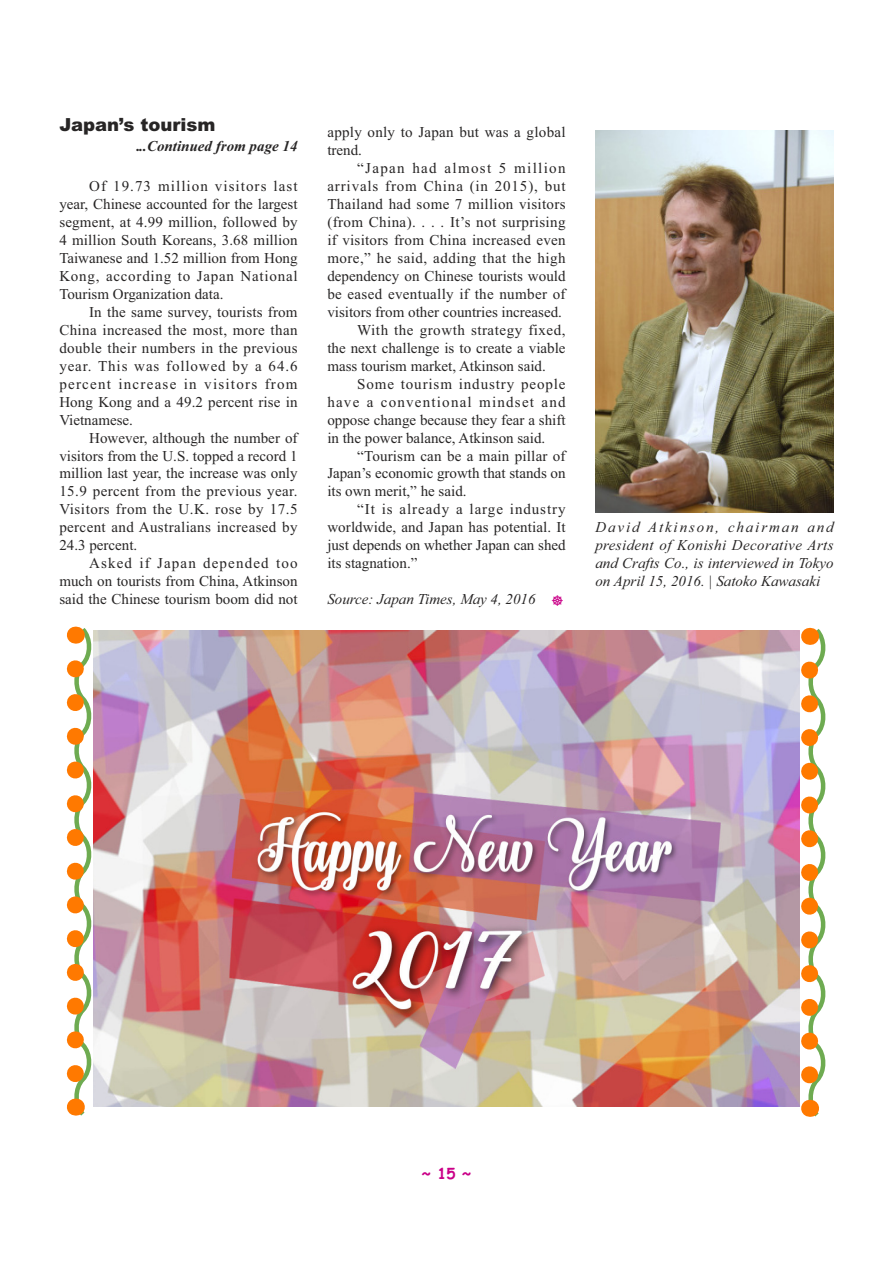
<style>
.page{position:relative;width:893px;height:1263px;background:#fff}
.page>*{position:absolute;margin:0;border:0;box-sizing:border-box;transform-origin:0 0}
.t1{font:900 18px "Arial";color:#272525}
.t2{font:15px/18px "Times New Roman";letter-spacing:.01em;color:#272525;text-align:justify}
.t3{font:italic 15px/18px "Times New Roman";color:#272525;text-align:justify}
.t4{font:15px "Times New Roman";letter-spacing:.06em;color:#272525}
.t5{font:15px "Times New Roman";letter-spacing:.03em;color:#272525}
.t6{font:15px "Times New Roman";letter-spacing:.035em;color:#272525}
.t7{font:15px "Times New Roman";letter-spacing:.08em;color:#272525}
.t8{font:15px "Times New Roman";letter-spacing:.09em;color:#272525}
.t9{font:italic 700 15px "Times New Roman";color:#272525}
.t10{font:700 15px "Comic Sans MS";color:#ca0088}
.s1{font-style:normal}
</style>
<div class="page">
<img style="left:595px;top:130px;width:238px;height:382px">
<img style="left:97px;top:631px;width:702px;height:476px">
<svg style="left:67px;top:626px;width:30px;height:490px"></svg>
<svg style="left:801px;top:627px;width:25px;height:490px"></svg>
<p class="t1" style="left:59px;top:118px;width:158px">Japan’s tourism</p>
<p class="t9" style="left:136px;top:141px;width:163px"><span class="s1">.</span>..Continued from page 14</p>
<p class="t2" style="left:59px;top:178px;width:240px;text-indent:30px">Of 19.73 million visitors last year, Chinese accounted for the largest segment, at 4.99 million, followed by 4 million South Koreans, 3.68 million Taiwanese and 1.52 million from Hong Kong, according to Japan National Tourism Organization data.</p>
<p class="t2" style="left:59px;top:304px;width:240px;text-indent:30px">In the same survey, tourists from China increased the most, more than double their numbers in the previous year. This was followed by a 64.6 percent increase in visitors from Hong Kong and a 49.2 percent rise in Vietnamese.</p>
<p class="t2" style="left:59px;top:430px;width:240px;text-indent:30px">However, although the number of visitors from the U.S. topped a record 1 million last year, the increase was only 15.9 percent from the previous year.<br>Visitors from the U.K. rose by 17.5 percent and Australians increased by 24.3 percent.</p>
<p class="t2" style="left:59px;top:555px;width:240px;text-indent:30px">Asked if Japan depended too much on tourists from China, Atkinson said the Chinese tourism boom did not</p>
<p class="t2" style="left:327px;top:125px;width:240px">apply only to Japan but was a global trend.</p>
<p class="t8" style="left:357px;top:162px;width:210px">“Japan had almost 5 million</p>
<p class="t4" style="left:327px;top:180px;width:240px">arrivals from China (in 2015), but</p>
<p class="t2" style="left:327px;top:196px;width:240px">Thailand had some 7 million visitors</p>
<p class="t2" style="left:327px;top:214px;width:240px">(from China). . . . It’s not surprising</p>
<p class="t2" style="left:327px;top:232px;width:240px">if visitors from China increased even</p>
<p class="t5" style="left:327px;top:252px;width:240px">more,” he said, adding that the high</p>
<p class="t2" style="left:327px;top:268px;width:240px">dependency on Chinese tourists would</p>
<p class="t2" style="left:327px;top:286px;width:240px">be eased eventually if the number of</p>
<p class="t2" style="left:327px;top:304px;width:236px">visitors from other countries increased.</p>
<p class="t6" style="left:357px;top:324px;width:210px">With the growth strategy fixed,</p>
<p class="t2" style="left:327px;top:340px;width:240px">the next challenge is to create a viable</p>
<p class="t2" style="left:327px;top:358px;width:220px">mass tourism market, Atkinson said.</p>
<p class="t4" style="left:357px;top:378px;width:210px">Some tourism industry people</p>
<p class="t7" style="left:327px;top:396px;width:240px">have a conventional mindset and</p>
<p class="t2" style="left:327px;top:412px;width:240px">oppose change because they fear a shift</p>
<p class="t2" style="left:327px;top:430px;width:219px">in the power balance, Atkinson said.</p>
<p class="t2" style="left:357px;top:448px;width:210px">“Tourism can be a main pillar of</p>
<p class="t2" style="left:327px;top:466px;width:240px">Japan’s economic growth that stands on</p>
<p class="t2" style="left:327px;top:484px;width:141px">its own merit,” he said.</p>
<p class="t4" style="left:357px;top:504px;width:210px">“It is already a large industry</p>
<p class="t2" style="left:327px;top:520px;width:240px">worldwide, and Japan has potential. It</p>
<p class="t2" style="left:327px;top:538px;width:240px">just depends on whether Japan can shed</p>
<p class="t2" style="left:327px;top:555px;width:91px">its stagnation.”</p>
<p class="t3" style="left:327px;top:592px;width:210px">Source: Japan Times, May 4, 2016</p>
<p class="t3" style="left:595px;top:520px;width:240px">David Atkinson, chairman and president of Konishi Decorative Arts and Crafts Co., is interviewed in Tokyo on April 15, 2016. | Satoko Kawasaki</p>
<p class="t10" style="left:421px;top:1166px;width:51px">~ 15 ~</p>
</div>
